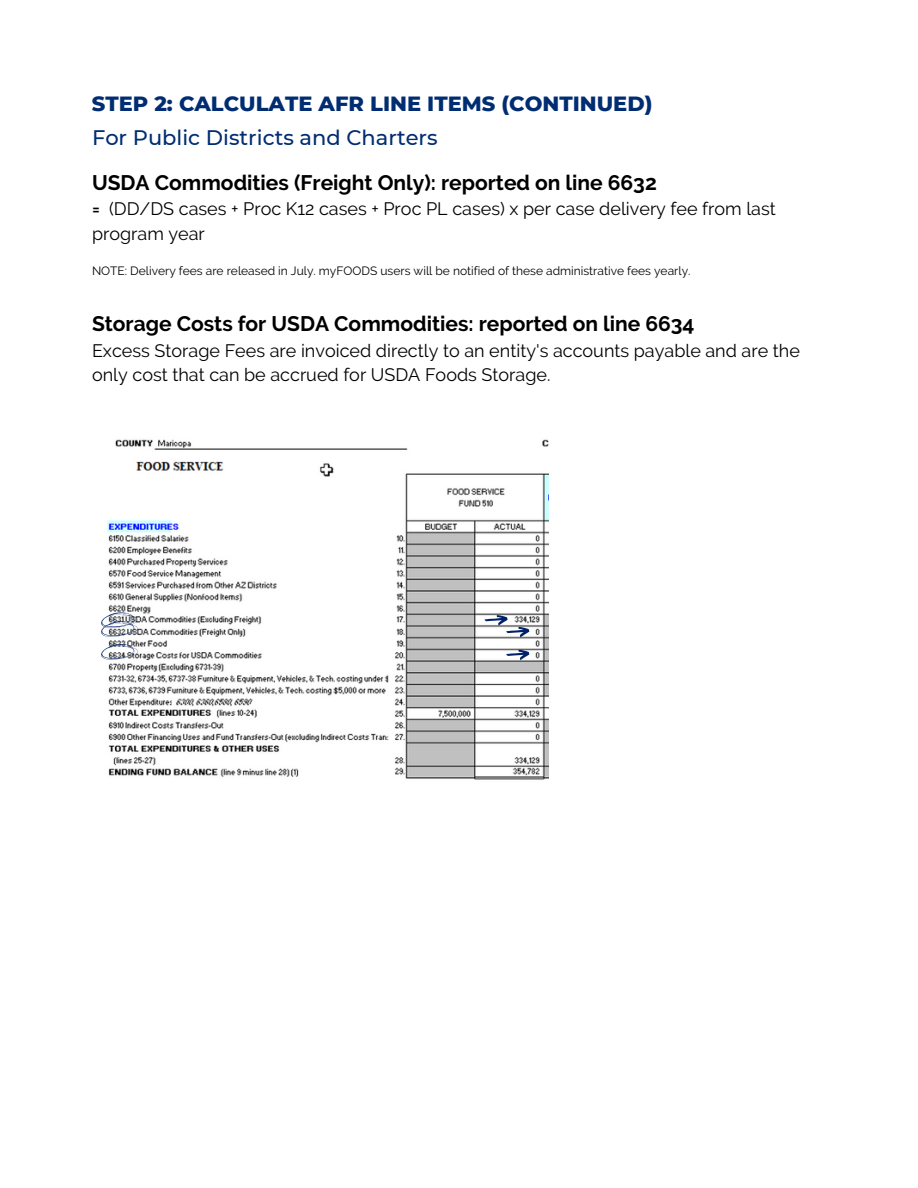
<style>
.page{position:relative;width:918px;height:1188px;background:#fff}
.page>*{position:absolute;margin:0;border:0;box-sizing:border-box;transform-origin:0 0}
.t1{font:700 21px "Raleway";color:#000}
.t2{font:800 21px "Montserrat";color:#002d72}
.t3{font:500 21px "Montserrat";color:#002d72}
.t4{font:18px/25px "Raleway";color:#000}
.t5{font:12px "Raleway";color:#000}
.s1{font-weight:700}
</style>
<div class="page">
<img style="left:107px;top:439px;width:442px;height:341px">
<svg style="left:101px;top:612px;width:38px;height:50px"></svg>
<svg style="left:484px;top:615px;width:45px;height:22px"></svg>
<svg style="left:506px;top:650px;width:23px;height:10px"></svg>
<p class="t2" style="left:92px;top:91px;width:562px">STEP 2: CALCULATE AFR LINE ITEMS (CONTINUED)</p>
<p class="t3" style="left:92px;top:124px;width:347px">For Public Districts and Charters</p>
<p class="t1" style="left:92px;top:170px;width:566px">USDA Commodities (Freight Only): reported on line 6632</p>
<p class="t4" style="left:92px;top:196px;width:685px"><span class="s1">=</span> (DD/DS cases + Proc K12 cases + Proc PL cases) x per case delivery fee from last program year</p>
<p class="t5" style="left:92px;top:264px;width:600px">NOTE: Delivery fees are released in July. myFOODS users will be notified of these administrative fees yearly.</p>
<p class="t1" style="left:92px;top:311px;width:604px">Storage Costs for USDA Commodities: reported on line 6634</p>
<p class="t4" style="left:92px;top:338px;width:709px">Excess Storage Fees are invoiced directly to an entity's accounts payable and are the only cost that can be accrued for USDA Foods Storage.</p>
</div>
